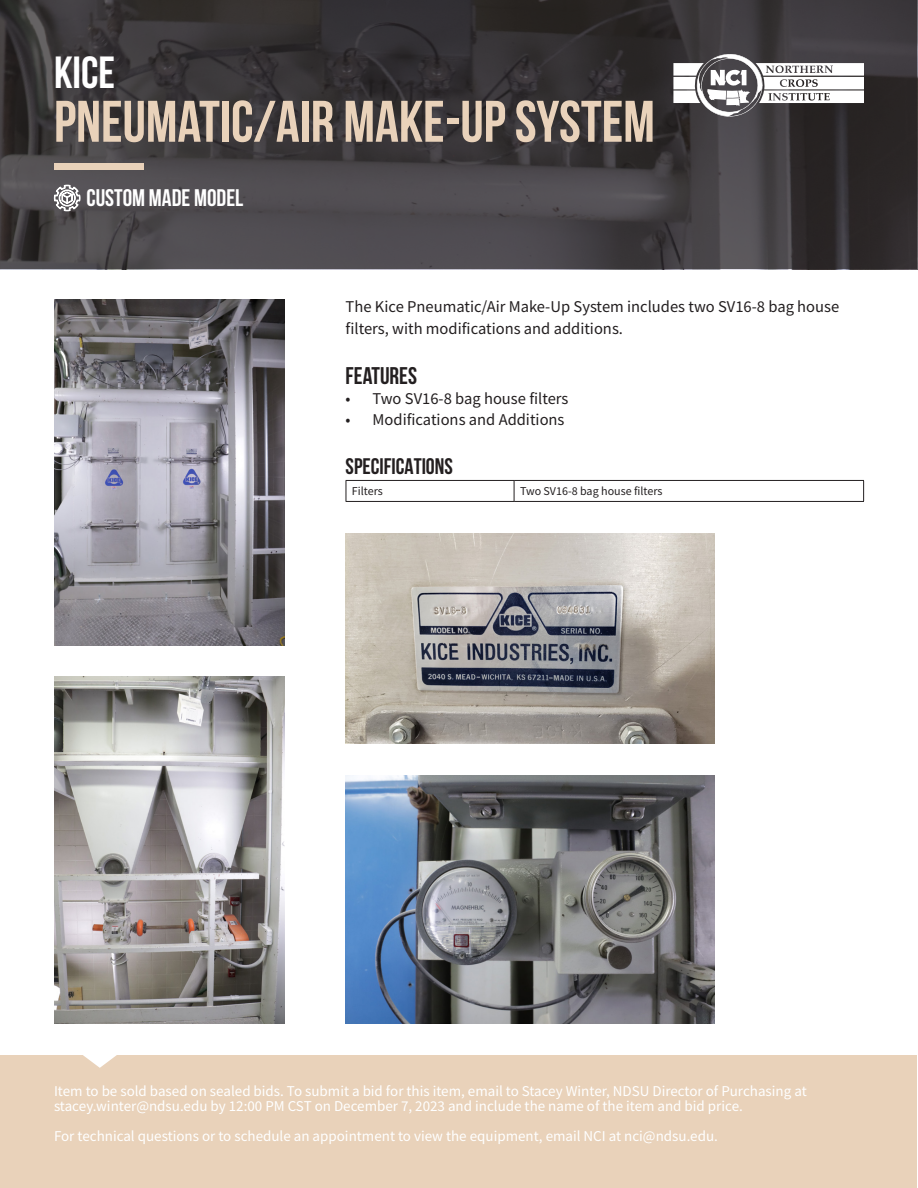
<style>
.page{position:relative;width:918px;height:1188px;background:#fff}
.page>*{position:absolute;margin:0;border:0;box-sizing:border-box;transform-origin:0 0}
.t1{font:700 58.5px "Bebas Neue";color:#e9d2ba}
.t2{font:700 45px "Bebas Neue";color:#fff}
.t3{font:700 24px "Bebas Neue";color:#fff}
.t4{font:700 24px "Bebas Neue";color:#231f20}
.t5{font:700 22.5px "Bebas Neue";color:#231f20}
.t6{font:16.5px/21.6px "Source Sans Pro";color:#231f20}
.t7{font:15px "Source Sans Pro";color:#fff}
.t8{font:12px "Source Sans Pro";color:#231f20}
</style>
<div class="page">
<svg style="left:1px;top:1px;width:916px;height:268px;background:#3e3a3d"></svg>
<div style="left:54px;top:164px;width:89px;height:6px;background:#e9d2ba"></div>
<svg style="left:673px;top:54px;width:191px;height:63px"></svg>
<svg style="left:54px;top:175px;width:27px;height:46px"></svg>
<div style="left:1px;top:1056px;width:916px;height:132px;background:#e9d2ba"></div>
<svg style="left:82px;top:1055px;width:36px;height:13px"></svg>
<hr style="left:346px;top:480px;width:168px;height:1px;background:#231f20">
<svg style="left:346px;top:481px;width:1px;height:20px"></svg>
<hr style="left:514px;top:480px;width:350px;height:1px;background:#231f20">
<svg style="left:514px;top:481px;width:1px;height:20px"></svg>
<svg style="left:863px;top:481px;width:1px;height:20px"></svg>
<hr style="left:346px;top:501px;width:168px;height:1px;background:#231f20">
<hr style="left:514px;top:501px;width:350px;height:1px;background:#231f20">
<img style="left:54px;top:300px;width:231px;height:346px">
<img style="left:54px;top:677px;width:231px;height:346px">
<img style="left:346px;top:533px;width:369px;height:211px">
<img style="left:346px;top:775px;width:369px;height:248px">
<p class="t2" style="left:54px;top:48px;width:63px">KICE</p>
<p class="t1" style="left:54px;top:89px;width:602px">PNEUMATIC/AIR MAKE-UP SYSTEM</p>
<p class="t3" style="left:86px;top:185px;width:158px">CUSTOM MADE MODEL</p>
<p class="t6" style="left:346px;top:296px;width:495px">The Kice Pneumatic/Air Make-Up System includes two SV16-8 bag house filters, with modifications and additions.</p>
<p class="t4" style="left:346px;top:363px;width:73px">FEATURES</p>
<p class="t6" style="left:346px;top:388px;width:224px">• Two SV16-8 bag house filters</p>
<p class="t6" style="left:346px;top:409px;width:220px">• Modifications and Additions</p>
<p class="t5" style="left:346px;top:454px;width:109px">SPECIFICATIONS</p>
<p class="t8" style="left:352px;top:484px;width:32px">Filters</p>
<p class="t8" style="left:520px;top:484px;width:144px">Two SV16-8 bag house filters</p>
<p class="t7" style="left:54px;top:1081px;width:754px">Item to be sold based on sealed bids. To submit a bid for this item, email to Stacey Winter, NDSU Director of Purchasing at</p>
<p class="t7" style="left:54px;top:1096px;width:690px">stacey.winter@ndsu.edu by 12:00 PM CST on December 7, 2023 and include the name of the item and bid price.</p>
<p class="t7" style="left:54px;top:1126px;width:665px">For technical questions or to schedule an appointment to view the equipment, email NCI at nci@ndsu.edu.</p>
</div>
